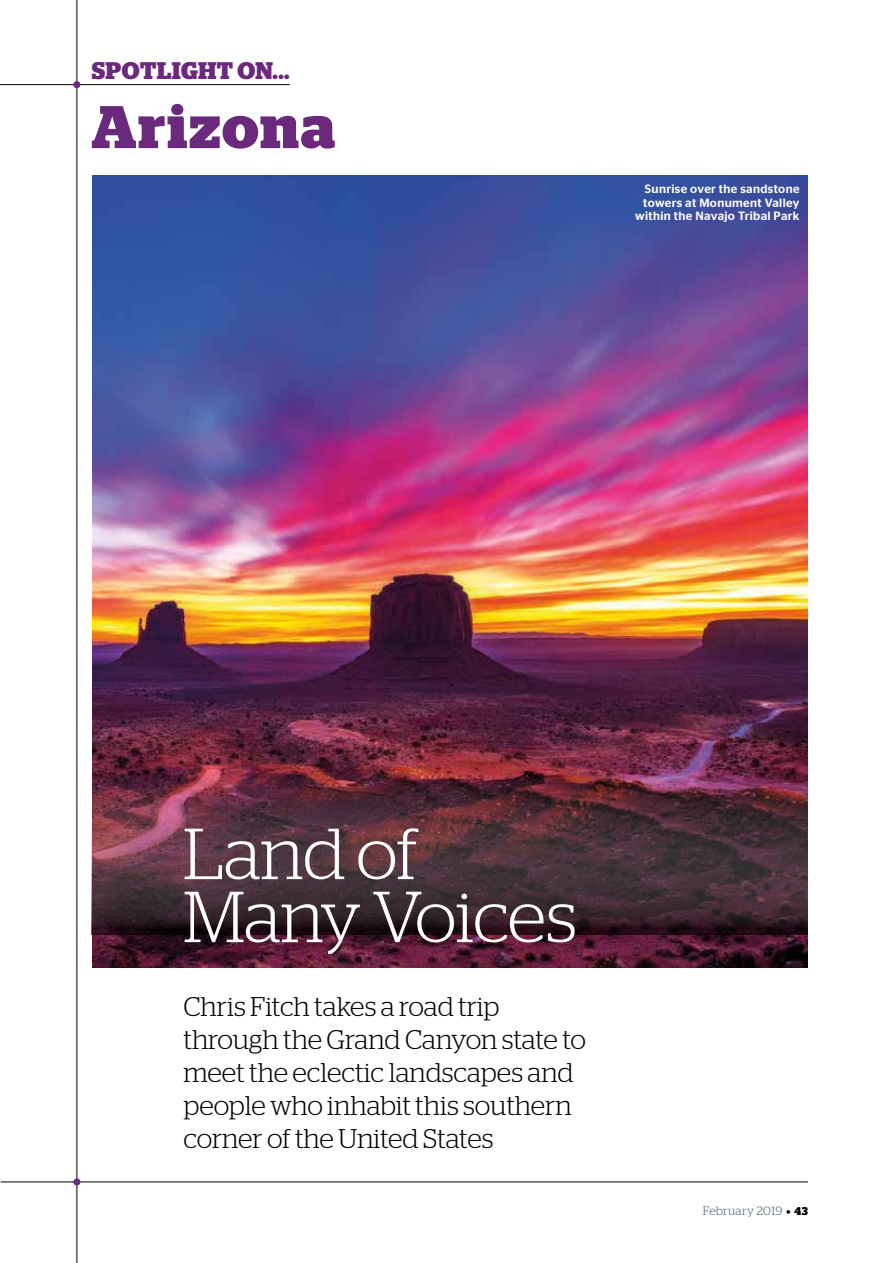
<style>
.page{position:relative;width:893px;height:1263px;background:#fff}
.page>*{position:absolute;margin:0;border:0;box-sizing:border-box;transform-origin:0 0}
.t1{font:300 72px/63px "Stag";letter-spacing:-.015em;color:#fff}
.t2{font:700 60px "Stag";letter-spacing:.03em;color:#6a297c}
.t3{font:300 27px/33px "Stag";color:#000}
.t4{font:700 24px "Stag";letter-spacing:.015em;color:#6a297c}
.t5{font:500 12px/13.5px "Stag Sans";letter-spacing:.03em;color:#fff;text-align:right}
.t6{font:300 12px "Stag";letter-spacing:.03em;color:#4b5c67}
.s1{font-weight:700;font-size:11.25px;color:#000}
</style>
<div class="page">
<img style="left:92px;top:176px;width:716px;height:791px">
<hr style="left:77px;top:0;width:1px;height:1263px;background:#000">
<hr style="left:0;top:84px;width:290px;height:1px;background:#000">
<div style="left:73px;top:81px;width:7px;height:7px;background:#6a297c;border-radius:50%"></div>
<hr style="left:1px;top:1182px;width:807px;height:1px;background:#000">
<div style="left:73px;top:1178px;width:7px;height:7px;background:#6a297c;border-radius:50%"></div>
<img style="left:92px;top:756px;width:716px;height:178px">
<p class="t4" style="left:92px;top:56px;width:199px">SPOTLIGHT ON...</p>
<h2 class="t2" style="left:91px;top:92px;width:245px">Arizona</h2>
<p class="t5" style="left:635px;top:182px;width:166px">Sunrise over the sandstone towers at Monument Valley within the Navajo Tribal Park</p>
<h1 class="t1" style="left:183px;top:821px;width:395px">Land of<br>Many Voices</h1>
<p class="t3" style="left:183px;top:990px;width:404px">Chris Fitch takes a road trip through the Grand Canyon state to meet the eclectic landscapes and people who inhabit this southern corner of the United States</p>
<p class="t6" style="left:703px;top:1204px;width:106px">February 2019 <span class="s1">• 43</span></p>
</div>
